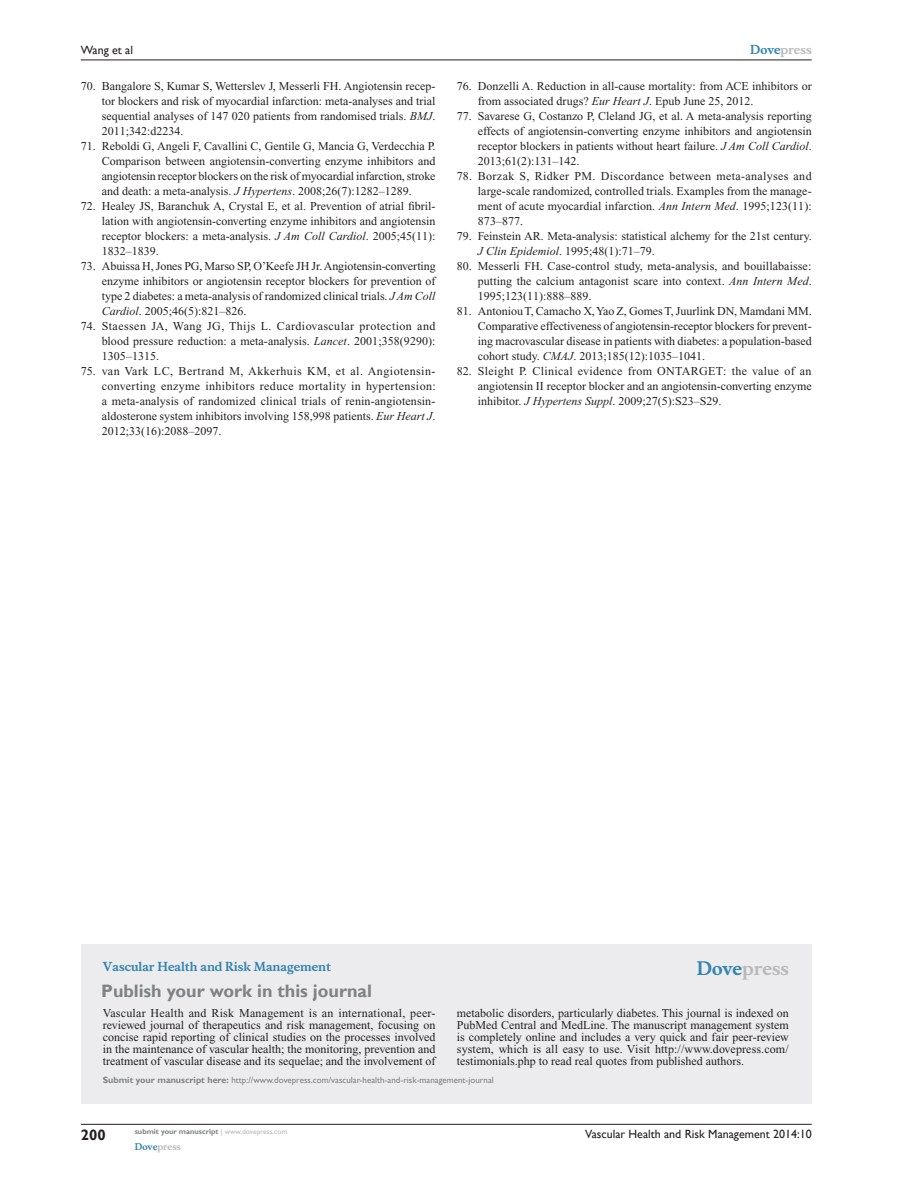
<style>
.page{position:relative;width:918px;height:1188px;background:#fff}
.page>*{position:absolute;margin:0;border:0;box-sizing:border-box;transform-origin:0 0}
.PromBx-H1{font:700 18px "Gill Sans";color:#808285}
.PromBx-Brand{font:700 18px "Musee";color:#b8b9bc}
.t1{font:700 15px "Gill Sans";color:#231f20}
.RefNL2{font:12px/15px "Times New Roman";color:#231f20;text-align:justify}
.PromBx-Tx{font:12px/12px "Times New Roman";color:#231f20;text-align:justify}
.t2{font:12px "Gill Sans";color:#231f20}
.PromBx-JrnlName{font:700 12px "Musee";color:#3485ae}
.t3{font:700 12px "Musee";color:#b8b9bc}
.PromBx-SubmitMssWebA{font:9px "Gill Sans";color:#808285}
.t4{font:700 9px "Musee";color:#b8b9bc}
.t5{font:700 7.5px "Gill Sans";color:#808285}
.s1{font-style:italic}
.s2{color:#3485ae}
.s3{font-weight:700}
.s4{font-weight:400;color:#b8b9bc}
</style>
<div class="page">
<div style="left:81px;top:944px;width:731px;height:159px;background:#ececee"></div>
<hr style="left:81px;top:1124px;width:731px;height:1px;background:#231f20">
<hr style="left:81px;top:60px;width:731px;height:1px;background:#231f20">
<p class="t2" style="left:81px;top:43px;width:54px">Wang et al</p>
<p class="RefNL2" style="left:102px;top:79px;width:335px;text-indent:-21px">70. Bangalore S, Kumar S, Wetterslev J, Messerli FH. Angiotensin recep&shy;tor blockers and risk of myocardial infarction: meta-analyses and trial sequential analyses of 147 020 patients from randomised trials. <span class="s1">BMJ</span>.<br>2011;342:d2234.</p>
<p class="RefNL2" style="left:102px;top:139px;width:335px;text-indent:-21px">71. Reboldi G, Angeli F, Cavallini C, Gentile G, Mancia G, Verdecchia P.<br>Comparison between angiotensin-converting enzyme inhibitors and angiotensin receptor blockers on the risk of myocardial infarction, stroke and death: a meta-analysis. <span class="s1">J Hypertens</span>. 2008;26(7):1282–1289.</p>
<p class="RefNL2" style="left:102px;top:199px;width:335px;text-indent:-21px">72. Healey JS, Baranchuk A, Crystal E, et al. Prevention of atrial fibril&shy;lation with angiotensin-converting enzyme inhibitors and angiotensin receptor blockers: a meta-analysis. <span class="s1">J Am Coll Cardiol</span>. 2005;45(11):<br>1832–1839.</p>
<p class="RefNL2" style="left:102px;top:259px;width:336px;text-indent:-21px">73. Abuissa H, Jones PG, Marso SP, O’Keefe JH Jr. Angiotensin-converting enzyme inhibitors or angiotensin receptor blockers for prevention of type 2 diabetes: a meta-analysis of randomized clinical trials. <span class="s1">J Am Coll Cardiol</span>. 2005;46(5):821–826.</p>
<p class="RefNL2" style="left:102px;top:319px;width:335px;text-indent:-21px">74. Staessen JA, Wang JG, Thijs L. Cardiovascular protection and blood pressure reduction: a meta-analysis. <span class="s1">Lancet</span>. 2001;358(9290):<br>1305–1315.</p>
<p class="RefNL2" style="left:102px;top:364px;width:335px;text-indent:-21px">75. van Vark LC, Bertrand M, Akkerhuis KM, et al. Angiotensin&shy;converting enzyme inhibitors reduce mortality in hypertension: a meta-analysis of randomized clinical trials of renin-angiotensin&shy;aldosterone system inhibitors involving 158,998 patients. <span class="s1">Eur Heart J</span>.<br>2012;33(16):2088–2097.</p>
<p class="t3" style="left:750px;top:43px;width:63px"><span class="s2">Dove</span>press</p>
<p class="RefNL2" style="left:478px;top:79px;width:335px;text-indent:-21px">76. Donzelli A. Reduction in all-cause mortality: from ACE inhibitors or from associated drugs? <span class="s1">Eur Heart J</span>. Epub June 25, 2012.</p>
<p class="RefNL2" style="left:478px;top:109px;width:335px;text-indent:-21px">77. Savarese G, Costanzo P, Cleland JG, et al. A meta-analysis reporting effects of angiotensin-converting enzyme inhibitors and angiotensin receptor blockers in patients without heart failure. <span class="s1">J Am Coll Cardiol</span>.<br>2013;61(2):131–142.</p>
<p class="RefNL2" style="left:478px;top:169px;width:335px;text-indent:-21px">78. Borzak S, Ridker PM. Discordance between meta-analyses and large-scale randomized, controlled trials. Examples from the manage&shy;ment of acute myocardial infarction. <span class="s1">Ann Intern Med</span>. 1995;123(11):<br>873–877.</p>
<p class="RefNL2" style="left:478px;top:229px;width:335px;text-indent:-21px">79. Feinstein AR. Meta-analysis: statistical alchemy for the 21st century.<br><span class="s1">J Clin Epidemiol</span>. 1995;48(1):71–79.</p>
<p class="RefNL2" style="left:478px;top:259px;width:335px;text-indent:-21px">80. Messerli FH. Case-control study, meta-analysis, and bouillabaisse: putting the calcium antagonist scare into context. <span class="s1">Ann Intern Med</span>.<br>1995;123(11):888–889.</p>
<p class="RefNL2" style="left:478px;top:304px;width:336px;text-indent:-21px">81. Antoniou T, Camacho X, Yao Z, Gomes T, Juurlink DN, Mamdani MM.<br>Comparative effectiveness of angiotensin-receptor blockers for prevent&shy;ing macrovascular disease in patients with diabetes: a population-based cohort study. <span class="s1">CMAJ</span>. 2013;185(12):1035–1041.</p>
<p class="RefNL2" style="left:478px;top:364px;width:335px;text-indent:-21px">82. Sleight P. Clinical evidence from ONTARGET: the value of an angiotensin II receptor blocker and an angiotensin-converting enzyme inhibitor. <span class="s1">J Hypertens Suppl</span>. 2009;27(5):S23–S29.</p>
<p class="PromBx-JrnlName" style="left:103px;top:959px;width:230px">Vascular Health and Risk Management</p>
<p class="PromBx-H1" style="left:101px;top:980px;width:272px">Publish your work in this journal</p>
<p class="PromBx-Brand" style="left:697px;top:958px;width:94px"><span class="s2">Dove</span>press</p>
<p class="PromBx-Tx" style="left:103px;top:1007px;width:334px">Vascular Health and Risk Management is an international, peer&shy;reviewed journal of therapeutics and risk management, focusing on concise rapid reporting of clinical studies on the processes involved in the maintenance of vascular health; the monitoring, prevention and treatment of vascular disease and its sequelae; and the involvement of</p>
<p class="PromBx-Tx" style="left:457px;top:1007px;width:333px">metabolic disorders, particularly diabetes. This journal is indexed on PubMed Central and MedLine. The manuscript management system is completely online and includes a very quick and fair peer-review system, which is all easy to use. Visit http://www.dovepress.com/ testimonials.php to read real quotes from published authors.</p>
<p class="PromBx-SubmitMssWebA" style="left:103px;top:1075px;width:393px"><span class="s3">Submit your manuscript here:</span> http://www.dovepress.com/vascular-health-and-risk-management-journal</p>
<p class="t1" style="left:81px;top:1126px;width:26px">200</p>
<p class="t5" style="left:135px;top:1127px;width:154px">submit your manuscript <span class="s4">| www.dovepress.com</span></p>
<p class="t4" style="left:135px;top:1141px;width:48px"><span class="s2">Dove</span>press</p>
<p class="t2" style="left:585px;top:1127px;width:228px">Vascular Health and Risk Management 2014:10</p>
</div>
